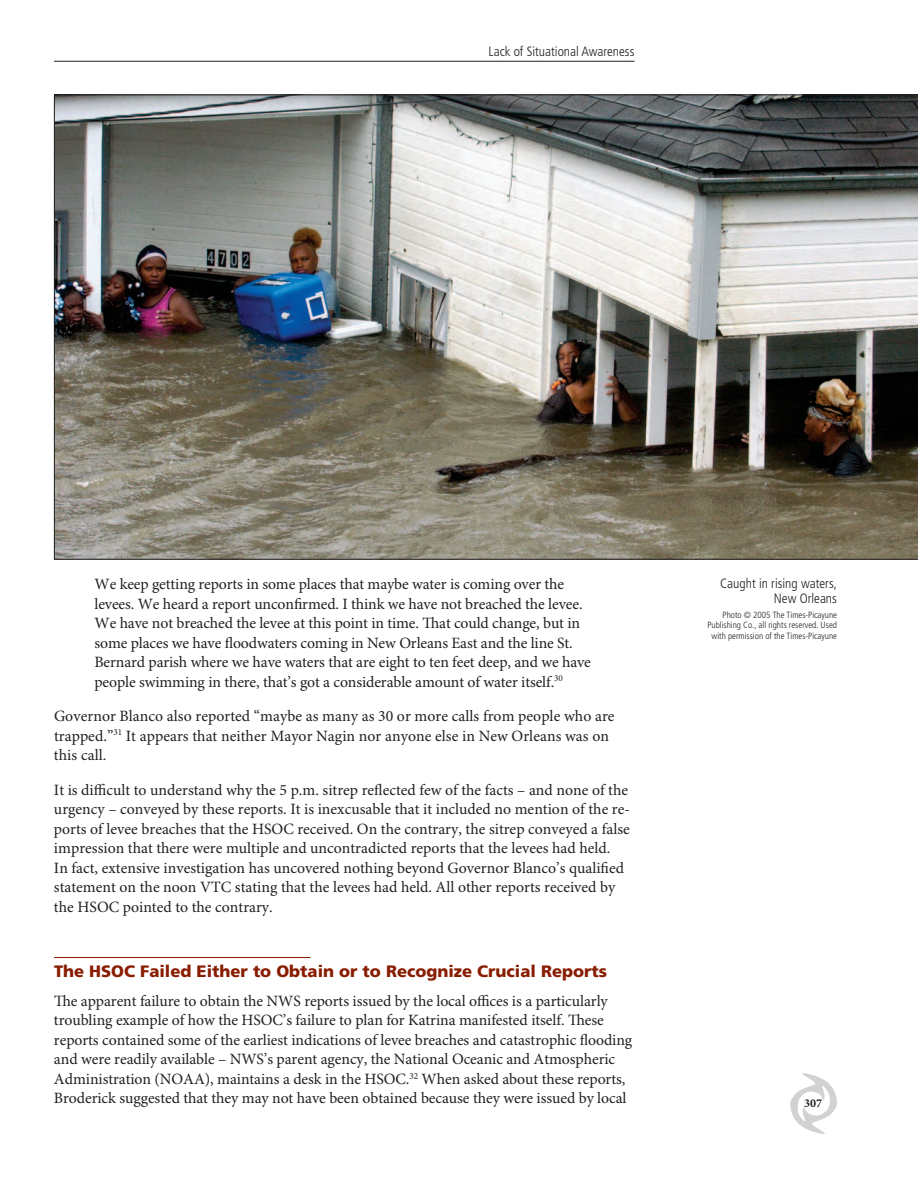
<style>
.page{position:relative;width:918px;height:1188px;background:#fff}
.page>*{position:absolute;margin:0;border:0;box-sizing:border-box;transform-origin:0 0}
.t1{font:900 16.5px "Frutiger LT Std";color:#891d02}
.t2{font:15.75px/19.5px "Minion Pro";letter-spacing:-.005em;color:#231f20}
.t3{font:300 condensed 13.5px/15px "Frutiger LT Std";color:#231f20;text-align:right}
.t4{font:700 12px "Minion Pro";color:#231f20}
.t5{font:300 condensed 9px/10.5px "Frutiger LT Std";color:#231f20;text-align:right}
</style>
<div class="page">
<hr style="left:54px;top:61px;width:580px;height:1px;background:#231f20">
<svg style="left:790px;top:1073px;width:47px;height:61px"></svg>
<hr style="left:54px;top:957px;width:256px;height:1px;background:#891d02">
<img style="left:54px;top:94px;width:864px;height:466px">
<p class="t3" style="left:488px;top:45px;width:148px">Lack of Situational Awareness</p>
<p class="t2" style="left:94px;top:576px;width:498px">We keep getting reports in some places that maybe water is coming over the levees. We heard a report unconfirmed. I think we have not breached the levee.<br>We have not breached the levee at this point in time. That could change, but in some places we have floodwaters coming in New Orleans East and the line St.<br>Bernard parish where we have waters that are eight to ten feet deep, and we have people swimming in there, that’s got a considerable amount of water itself.<sup>30</sup></p>
<p class="t2" style="left:54px;top:708px;width:562px">Governor Blanco also reported “maybe as many as 30 or more calls from people who are trapped.”<sup>31</sup> It appears that neither Mayor Nagin nor anyone else in New Orleans was on this call.</p>
<p class="t2" style="left:54px;top:781px;width:578px">It is difficult to understand why the 5 p.m. sitrep reflected few of the facts – and none of the urgency – conveyed by these reports. It is inexcusable that it included no mention of the re&shy;ports of levee breaches that the HSOC received. On the contrary, the sitrep conveyed a false impression that there were multiple and uncontradicted reports that the levees had held.<br>In fact, extensive investigation has uncovered nothing beyond Governor Blanco’s qualified statement on the noon VTC stating that the levees had held. All other reports received by the HSOC pointed to the contrary.</p>
<p class="t1" style="left:54px;top:965px;width:555px">The HSOC Failed Either to Obtain or to Recognize Crucial Reports</p>
<p class="t2" style="left:54px;top:992px;width:580px">The apparent failure to obtain the NWS reports issued by the local offices is a particularly troubling example of how the HSOC’s failure to plan for Katrina manifested itself. These reports contained some of the earliest indications of levee breaches and catastrophic flooding and were readily available – NWS’s parent agency, the National Oceanic and Atmospheric Administration (NOAA), maintains a desk in the HSOC.<sup>32</sup> When asked about these reports, Broderick suggested that they may not have been obtained because they were issued by local</p>
<p class="t3" style="left:720px;top:577px;width:118px">Caught in rising waters,<br>New Orleans</p>
<p class="t5" style="left:707px;top:610px;width:131px">Photo © 2005 The Times-Picayune<br>Publishing Co., all rights reserved. Used with permission of the Times-Picayune</p>
<p class="t4" style="left:804px;top:1098px;width:19px">307</p>
</div>
